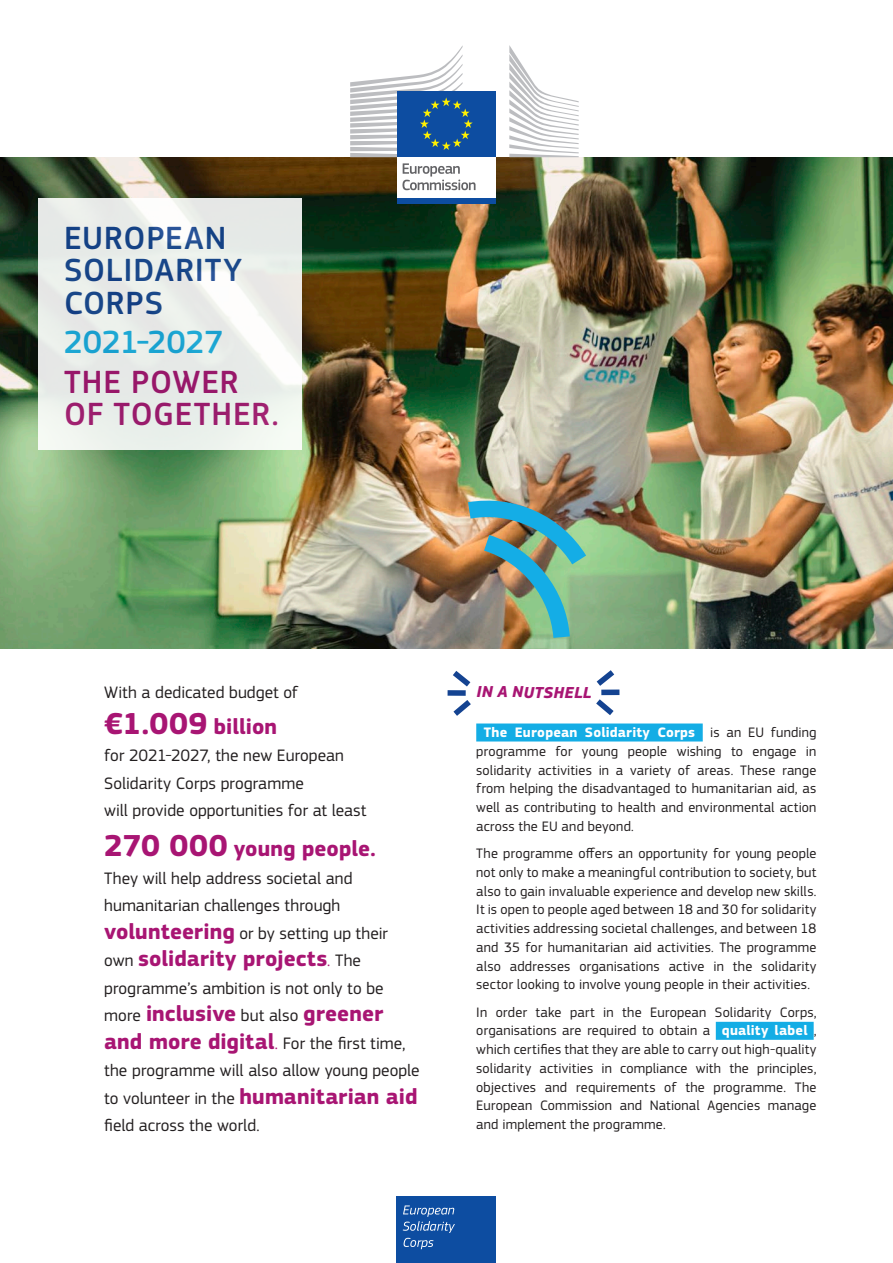
<style>
.page{position:relative;width:893px;height:1263px;background:#fff}
.page>*{position:absolute;margin:0;border:0;box-sizing:border-box;transform-origin:0 0}
.t1{font:500 33.45px/32.5px "EC Square Sans Pro";letter-spacing:.025em;color:#144391}
.t2{font:500 33.45px/32.5px "EC Square Sans Pro";letter-spacing:.025em;color:#a81573}
.t3{font:500 33.45px "EC Square Sans Pro";letter-spacing:-.005em;color:#1aafe5}
.Body{font:700 22.5px "EC Square Sans Pro";color:#a81573}
.Body-2{font:17.25px/27.5px "EC Square Sans Pro";letter-spacing:.005em;color:#231f20}
.Body-3{font:italic 700 16.65px "EC Square Sans Pro";letter-spacing:.02em;color:#a81573}
.Body-4{font:14.25px/18.8px "EC Square Sans Pro";letter-spacing:.01em;color:#231f20;text-align:justify}
.s1{font-size:31.5px}
.s2{font-weight:700;font-size:22.5px;color:#a81573}
.s3{font-weight:400;font-size:17.25px;color:#231f20}
.s4{font-weight:400;font-size:17.25px}
.s5{color:#a81573}
.s6{font-weight:700;color:#fff}
</style>
<div class="page">
<img style="left:0;top:157px;width:893px;height:491px">
<img style="left:450px;top:497px;width:152px;height:152px">
<svg style="left:596px;top:670px;width:24px;height:45px"></svg>
<svg style="left:447px;top:671px;width:24px;height:45px"></svg>
<div style="left:397px;top:1196px;width:99px;height:67px;background:#0d4da1"></div>
<svg style="left:403px;top:1205px;width:52px;height:44px"></svg>
<div style="left:397px;top:155px;width:98px;height:44px;background:#fff"></div>
<div style="left:397px;top:91px;width:98px;height:66px;background:#0d4da1"></div>
<svg style="left:350px;top:45px;width:123px;height:112px"></svg>
<div style="left:397px;top:198px;width:98px;height:5px;background:#0d4da1"></div>
<svg style="left:509px;top:45px;width:70px;height:112px"></svg>
<svg style="left:402px;top:163px;width:73px;height:27px"></svg>
<svg style="left:38px;top:199px;width:264px;height:251px;fill:#e9ede9"></svg>
<div style="left:476px;top:723px;width:227px;height:18px;background:#14ade5"></div>
<div style="left:716px;top:1022px;width:98px;height:18px;background:#14ade5"></div>
<h1 class="t1" style="left:64px;top:222px;width:180px">EUROPEAN<br>SOLIDARITY<br>CORPS</h1>
<h1 class="t3" style="left:64px;top:323px;width:161px">2021-2027</h1>
<h1 class="t2" style="left:64px;top:366px;width:216px">THE POWER<br>OF TOGETHER.</h1>
<p class="Body-2" style="left:104px;top:678px;width:196px">With a dedicated budget of</p>
<p class="Body" style="left:104px;top:713px;width:174px"><span class="s1">€1.009</span> billion</p>
<p class="Body-2" style="left:104px;top:742px;width:264px">for 2021-2027, the new European<br>Solidarity Corps programme<br>will provide opportunities for at least</p>
<p class="Body" style="left:104px;top:835px;width:273px"><span class="s1">270 000</span> young people.</p>
<p class="Body-2" style="left:104px;top:864px;width:285px">They will help address societal and humanitarian challenges through <span class="s2">volunteering</span> or by setting up their</p>
<p class="Body" style="left:104px;top:945px;width:258px"><span class="s3">own</span> solidarity projects<span class="s4">.</span> <span class="s3">The</span></p>
<p class="Body-2" style="left:104px;top:974px;width:281px">programme’s ambition is not only to be</p>
<p class="Body" style="left:104px;top:1000px;width:281px"><span class="s3">more</span> inclusive <span class="s3">but also</span> greener</p>
<p class="Body-2" style="left:104px;top:1029px;width:317px"><span class="s2">and more digital</span><span class="s5">.</span> For the first time, the programme will also allow young people to volunteer in the <span class="s2">humanitarian aid </span>field across the world.</p>
<p class="Body-3" style="left:476px;top:682px;width:117px">IN A NUTSHELL</p>
<p class="Body-4" style="left:476px;top:723px;width:342px;text-indent:7px"><span class="s6">The European Solidarity Corps</span> is an EU funding programme for young people wishing to engage in solidarity activities in a variety of areas. These range from helping the disadvantaged to humanitarian aid, as well as contributing to health and environmental action across the EU and beyond.</p>
<p class="Body-4" style="left:476px;top:844px;width:342px">The programme offers an opportunity for young people not only to make a meaningful contribution to society, but also to gain invaluable experience and develop new skills.<br>It is open to people aged between 18 and 30 for solidarity activities addressing societal challenges, and between 18 and 35 for humanitarian aid activities. The programme also addresses organisations active in the solidarity sector looking to involve young people in their activities.</p>
<p class="Body-4" style="left:476px;top:1002px;width:342px">In order take part in the European Solidarity Corps, organisations are required to obtain a <span class="s6">quality label</span> , which certifies that they are able to carry out high-quality solidarity activities in compliance with the principles, objectives and requirements of the programme. The European Commission and National Agencies manage and implement the programme.</p>
</div>
